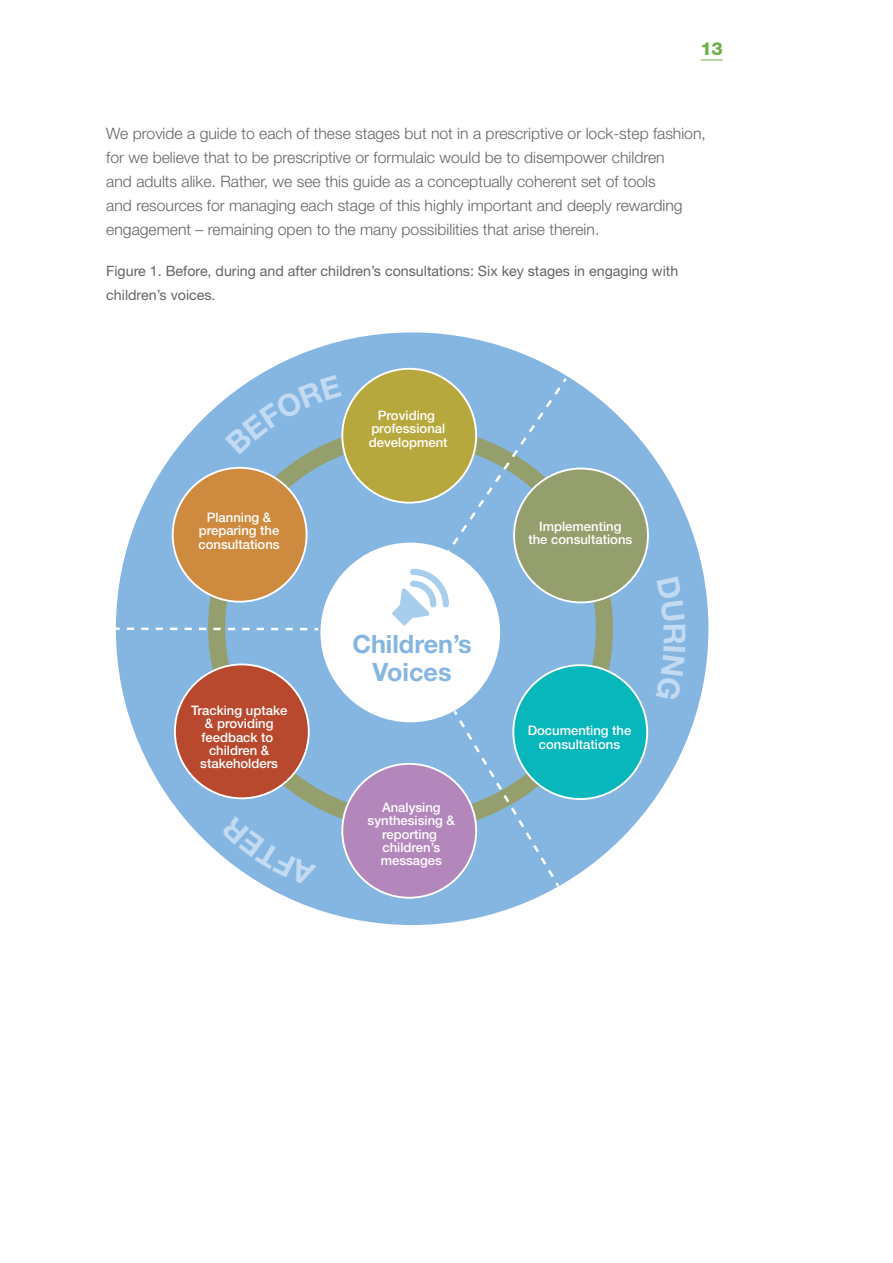
<style>
.page{position:relative;width:893px;height:1263px;background:#fff}
.page>*{position:absolute;margin:0;border:0;box-sizing:border-box;transform-origin:0 0}
.t1{font:700 25.2px/27.8px "Helvetica Neue LT Std";color:#85b5e1;text-align:center}
.t2{font:800 18px "Helvetica Neue LT Std";color:#6db049}
.t3{font:300 15.75px/24px "Helvetica Neue LT Std";color:#636466}
.t4{font:14.25px/24px "Helvetica Neue LT Std";color:#636466}
.t5{font:500 13.05px/13.4px "Helvetica Neue LT Std";color:#fff;text-align:center}
</style>
<div class="page">
<svg style="left:701px;top:60px;width:22px;height:1px"></svg>
<svg style="left:116px;top:332px;width:592px;height:593px"></svg>
<svg style="left:179px;top:397px;width:463px;height:463px;fill:#85b5e1"></svg>
<div style="left:173px;top:468px;width:134px;height:134px;background:#ce8b40;border-radius:50%"></div>
<div style="left:514px;top:468px;width:134px;height:134px;background:#959f6d;border-radius:50%"></div>
<div style="left:513px;top:665px;width:134px;height:134px;background:#08b7bb;border-radius:50%"></div>
<svg style="left:342px;top:764px;width:134px;height:134px"></svg>
<div style="left:175px;top:664px;width:134px;height:134px;background:#b8492f;border-radius:50%"></div>
<div style="left:342px;top:369px;width:134px;height:134px;background:#b7a83d;border-radius:50%"></div>
<svg style="left:392px;top:375px;width:177px;height:508px"></svg>
<svg style="left:312px;top:627px;width:250px;height:262px"></svg>
<svg style="left:116px;top:627px;width:191px;height:3px"></svg>
<svg style="left:225px;top:375px;width:117px;height:80px;background:#8ab7dd"></svg>
<div style="left:655px;top:576px;width:31px;height:125px;background:#85b5e1"></div>
<svg style="left:221px;top:815px;width:96px;height:71px;background:#90bbe3"></svg>
<p class="t2" style="left:701px;top:38px;width:24px">13</p>
<p class="t3" style="left:106px;top:121px;width:601px">We provide a guide to each of these stages but not in a prescriptive or lock-step fashion, for we believe that to be prescriptive or formulaic would be to disempower children<br>and adults alike. Rather, we see this guide as a conceptually coherent set of tools<br>and resources for managing each stage of this highly important and deeply rewarding engagement – remaining open to the many possibilities that arise therein.</p>
<p class="t4" style="left:106px;top:259px;width:573px">Figure 1. Before, during and after children’s consultations: Six key stages in engaging with children’s voices.</p>
<p class="t5" style="left:198px;top:511px;width:83px">Planning &amp; preparing the consultations</p>
<p class="t5" style="left:191px;top:704px;width:98px">Tracking uptake &amp; providing feedback to children &amp; stakeholders</p>
<p class="t5" style="left:369px;top:408px;width:80px">Providing professional development</p>
<h1 class="t1" style="left:352px;top:630px;width:121px">Children’s<br>Voices</h1>
<p class="t5" style="left:368px;top:800px;width:89px">Analysing synthesising &amp; reporting children’s messages</p>
<p class="t5" style="left:528px;top:519px;width:105px">Implementing the consultations</p>
<p class="t5" style="left:528px;top:724px;width:105px">Documenting the consultations</p>
</div>
